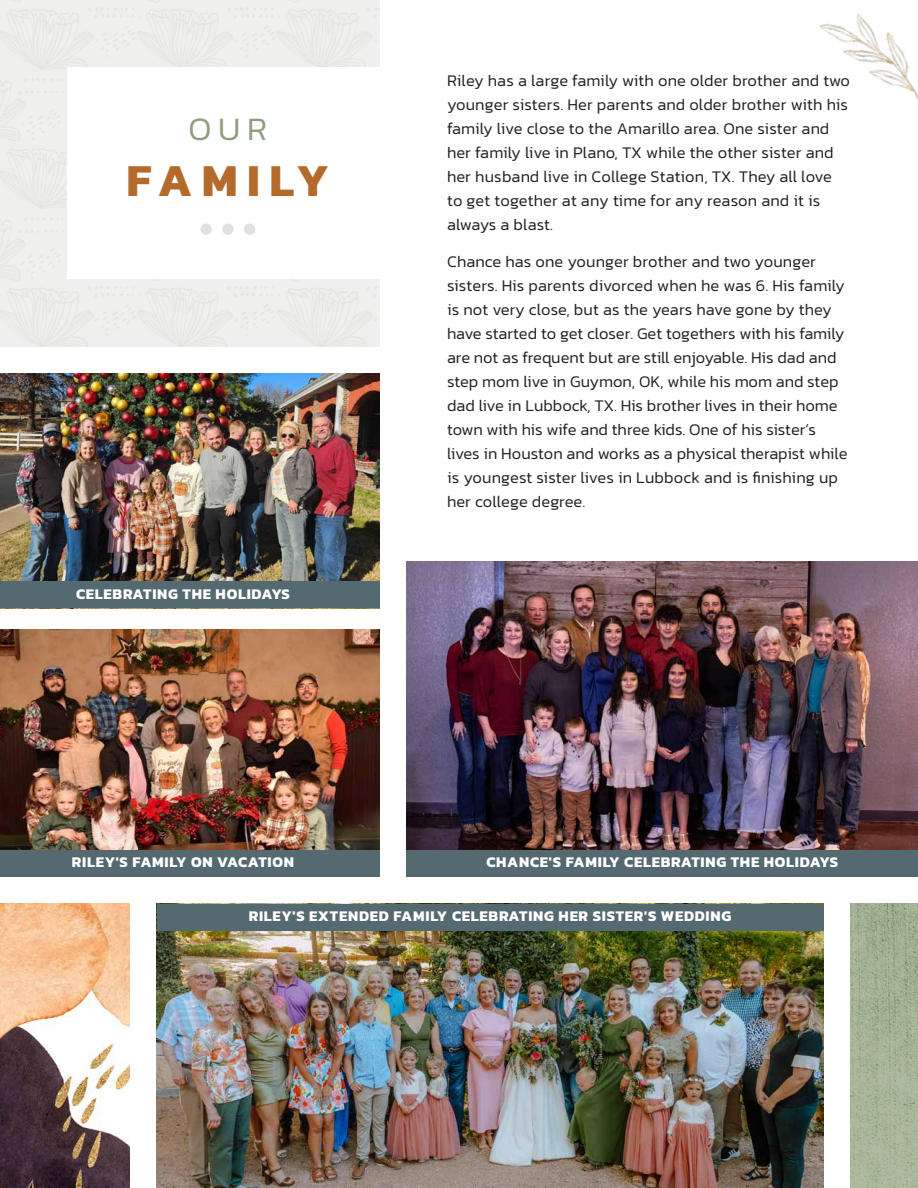
<style>
.page{position:relative;width:918px;height:1188px;background:#fff}
.page>*{position:absolute;margin:0;border:0;box-sizing:border-box;transform-origin:0 0}
.t1{font:700 46.5px "Kanit";letter-spacing:.2em;color:#b46a2a}
.t2{font:300 33.15px "Kanit";color:#8c9e7b}
.t3{font:300 16.5px/24px "Kanit";color:#231f20}
.t4{font:700 15px "Kanit";letter-spacing:.05em;color:#fff}
</style>
<div class="page">
<img style="left:0;top:0;width:380px;height:346px">
<img style="left:407px;top:561px;width:511px;height:289px">
<img style="left:0;top:374px;width:380px;height:207px">
<img style="left:0;top:629px;width:380px;height:221px">
<div style="left:68px;top:68px;width:320px;height:211px;background:#fff"></div>
<div style="left:200px;top:224px;width:12px;height:11px;background:#dfe1dd;border-radius:50%"></div>
<div style="left:222px;top:224px;width:12px;height:11px;background:#dfe1dd;border-radius:50%"></div>
<div style="left:244px;top:224px;width:11px;height:11px;background:#dfe1dd;border-radius:50%"></div>
<img style="left:819px;top:13px;width:99px;height:87px">
<img style="left:157px;top:931px;width:667px;height:257px">
<img style="left:0;top:904px;width:130px;height:284px">
<img style="left:850px;top:904px;width:68px;height:284px">
<svg style="left:917px;top:1100px;width:1px;height:27px"></svg>
<div style="left:0;top:581px;width:380px;height:27px;background:#556970"></div>
<div style="left:0;top:850px;width:380px;height:27px;background:#556970"></div>
<div style="left:407px;top:850px;width:511px;height:27px;background:#556970"></div>
<div style="left:157px;top:904px;width:667px;height:27px;background:#556970"></div>
<h2 class="t2" style="left:189px;top:105px;width:80px">OUR</h2>
<h1 class="t1" style="left:127px;top:145px;width:204px">FAMILY</h1>
<p class="t4" style="left:76px;top:582px;width:215px">CELEBRATING THE HOLIDAYS</p>
<p class="t3" style="left:447px;top:68px;width:405px">Riley has a large family with one older brother and two younger sisters. Her parents and older brother with his family live close to the Amarillo area. One sister and her family live in Plano, TX while the other sister and her husband live in College Station, TX. They all love to get together at any time for any reason and it is always a blast.</p>
<p class="t3" style="left:447px;top:249px;width:402px">Chance has one younger brother and two younger sisters. His parents divorced when he was 6. His family is not very close, but as the years have gone by they have started to get closer. Get togethers with his family are not as frequent but are still enjoyable. His dad and step mom live in Guymon, OK, while his mom and step dad live in Lubbock, TX. His brother lives in their home town with his wife and three kids. One of his sister’s lives in Houston and works as a physical therapist while is youngest sister lives in Lubbock and is finishing up her college degree.</p>
<p class="t4" style="left:72px;top:850px;width:224px">RILEY'S FAMILY ON VACATION</p>
<p class="t4" style="left:486px;top:850px;width:353px">CHANCE'S FAMILY CELEBRATING THE HOLIDAYS</p>
<p class="t4" style="left:249px;top:904px;width:484px">RILEY'S EXTENDED FAMILY CELEBRATING HER SISTER'S WEDDING</p>
</div>
